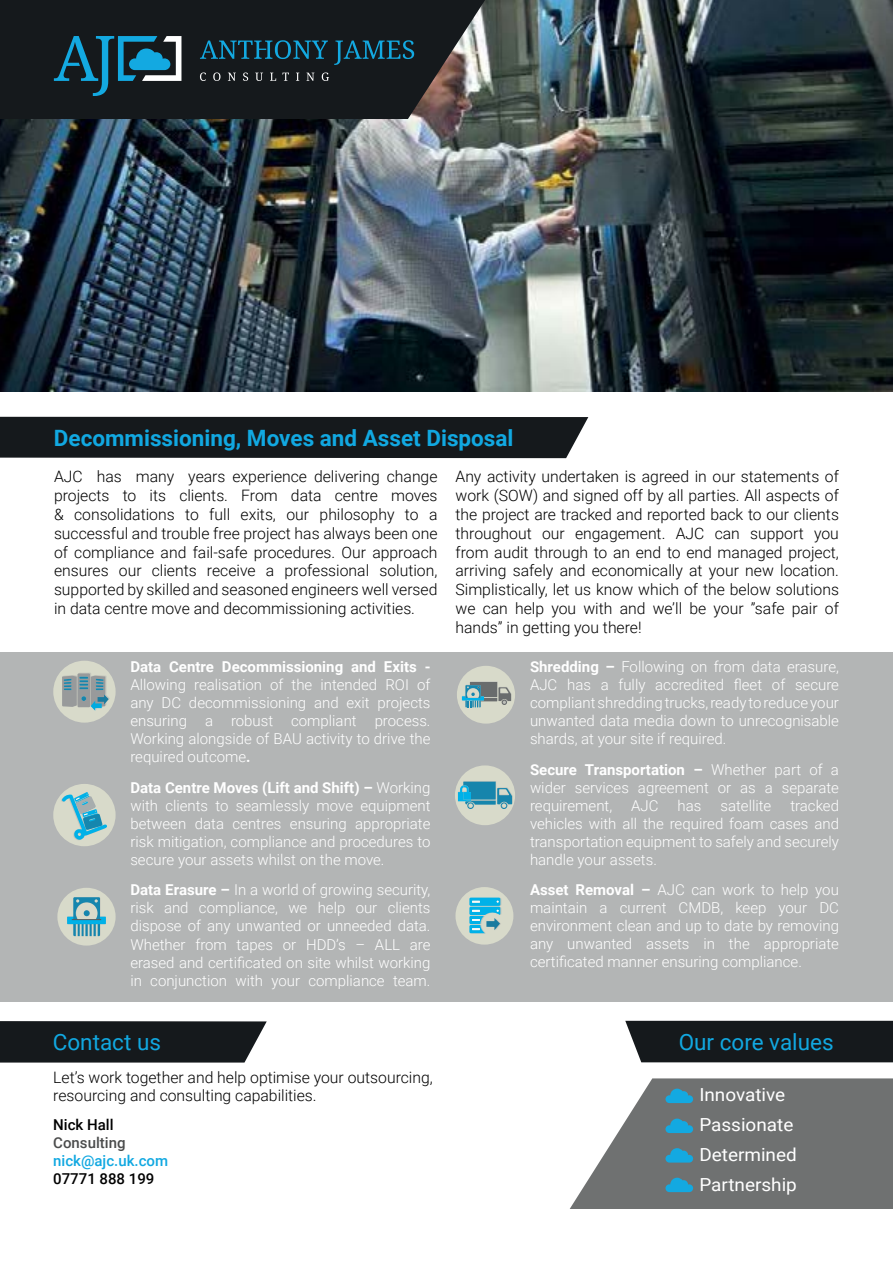
<style>
.page{position:relative;width:893px;height:1263px;background:#fff}
.page>*{position:absolute;margin:0;border:0;box-sizing:border-box;transform-origin:0 0}
.t1{font:700 22.5px "Roboto";color:#11a8e1}
.t2{font:22.5px "Roboto";color:#11a8e1}
.t3{font:18px "Roboto";color:#fff;scale:1.05 1}
.t4{font:300 15.75px/18.9px "Roboto";color:#000;text-align:justify}
.t5{font:300 15px/18px "Roboto";color:#fff;text-align:justify}
.t6{font:700 15px "Roboto";color:#fff}
.t7{font:500 15px "Roboto";color:#000}
.t8{font:500 15px "Roboto";color:#11a8e1}
.t9{font:500 15px "Roboto";color:#4b4c4c}
.s1{font-weight:700}
</style>
<div class="page">
<img style="left:0;top:0;width:893px;height:391px">
<svg style="left:0;top:0;width:485px;height:119px;background:#222426"></svg>
<svg style="left:200px;top:73px;width:6px;height:8px"></svg>
<svg style="left:213px;top:72px;width:7px;height:9px"></svg>
<svg style="left:228px;top:73px;width:8px;height:8px"></svg>
<svg style="left:243px;top:73px;width:5px;height:8px"></svg>
<svg style="left:255px;top:73px;width:8px;height:8px"></svg>
<svg style="left:270px;top:73px;width:6px;height:8px"></svg>
<svg style="left:282px;top:73px;width:7px;height:8px"></svg>
<svg style="left:296px;top:73px;width:3px;height:8px"></svg>
<svg style="left:306px;top:73px;width:8px;height:8px"></svg>
<svg style="left:322px;top:73px;width:7px;height:8px"></svg>
<svg style="left:54px;top:36px;width:127px;height:60px;background:#224f61"></svg>
<svg style="left:200px;top:40px;width:214px;height:25px;background:#143948"></svg>
<div style="left:0;top:417px;width:588px;height:41px;background:#15191c"></div>
<div style="left:0;top:652px;width:893px;height:349px;background:#b3b5b5"></div>
<div style="left:53px;top:784px;width:63px;height:62px;background:#d8daca;border-radius:50%"></div>
<svg style="left:61px;top:792px;width:46px;height:48px"></svg>
<div style="left:57px;top:888px;width:59px;height:57px;background:#d8daca;border-radius:50%"></div>
<svg style="left:67px;top:897px;width:39px;height:39px"></svg>
<div style="left:455px;top:765px;width:60px;height:60px;background:#d8daca;border-radius:50%"></div>
<svg style="left:458px;top:781px;width:55px;height:28px"></svg>
<div style="left:455px;top:887px;width:58px;height:58px;background:#d8daca;border-radius:50%"></div>
<svg style="left:469px;top:898px;width:32px;height:35px"></svg>
<div style="left:457px;top:666px;width:58px;height:58px;background:#d8daca;border-radius:50%"></div>
<svg style="left:462px;top:681px;width:49px;height:26px"></svg>
<div style="left:53px;top:661px;width:63px;height:62px;background:#d8daca;border-radius:50%"></div>
<svg style="left:62px;top:673px;width:48px;height:38px"></svg>
<div style="left:0;top:1021px;width:267px;height:41px;background:#15191c"></div>
<div style="left:625px;top:1021px;width:268px;height:41px;background:#15191c"></div>
<svg style="left:570px;top:1078px;width:323px;height:131px;background:#7f8486"></svg>
<h1 class="t1" style="left:54px;top:422px;width:461px">Decommissioning, Moves and Asset Disposal</h1>
<p class="t4" style="left:54px;top:466px;width:385px">AJC has many years experience delivering change projects to its clients. From data centre moves &amp; consolidations to full exits, our philosophy to a successful and trouble free project has always been one of compliance and fail-safe procedures. Our approach ensures our clients receive a professional solution, supported by skilled and seasoned engineers well versed in data centre move and decommissioning activities.</p>
<p class="t4" style="left:455px;top:466px;width:385px">Any activity undertaken is agreed in our statements of work (SOW) and signed off by all parties. All aspects of the project are tracked and reported back to our clients throughout our engagement. AJC can support you from audit through to an end to end managed project, arriving safely and economically at your new location.<br>Simplistically, let us know which of the below solutions we can help you with and we’ll be your ”safe pair of hands” in getting you there!</p>
<p class="t6" style="left:130px;top:656px;width:302px">Data Centre Decommissioning and Exits -</p>
<p class="t5" style="left:130px;top:675px;width:302px">Allowing realisation of the intended ROI of any DC decommissioning and exit projects ensuring a robust compliant process.<br>Working alongside of BAU activity to drive the required outcome<span class="s1">.</span></p>
<p class="t5" style="left:130px;top:778px;width:302px"><span class="s1">Data Centre Moves (Lift and Shift) –</span> Working with clients to seamlessly move equipment between data centres ensuring appropriate risk mitigation, compliance and procedures to secure your assets whilst on the move.</p>
<p class="t5" style="left:130px;top:880px;width:302px"><span class="s1">Data Erasure –</span> In a world of growing security, risk and compliance, we help our clients dispose of any unwanted or unneeded data.<br>Whether from tapes or HDD’s – ALL are erased and certificated on site whilst working in conjunction with your compliance team.</p>
<h1 class="t2" style="left:53px;top:1026px;width:110px">Contact us</h1>
<p class="t4" style="left:53px;top:1067px;width:381px">Let’s work together and help optimise your outsourcing, resourcing and consulting capabilities.</p>
<p class="t7" style="left:53px;top:1114px;width:62px">Nick Hall</p>
<p class="t9" style="left:53px;top:1132px;width:74px">Consulting</p>
<p class="t8" style="left:53px;top:1150px;width:116px">nick@ajc.uk.com</p>
<p class="t7" style="left:53px;top:1168px;width:103px">07771 888 199</p>
<p class="t5" style="left:530px;top:657px;width:310px"><span class="s1">Shredding –</span> Following on from data erasure, AJC has a fully accredited fleet of secure compliant shredding trucks, ready to reduce your unwanted data media down to unrecognisable shards, at your site if required.</p>
<p class="t5" style="left:530px;top:760px;width:310px"><span class="s1">Secure Transportation –</span> Whether part of a wider services agreement or as a separate requirement,</p>
<p class="t5" style="left:530px;top:796px;width:310px;text-indent:260px">tracked vehicles with all the required foam cases and transportation equipment to safely and securely handle your assets.</p>
<p class="t5" style="left:530px;top:880px;width:310px"><span class="s1">Asset Removal –</span> AJC can work to help you maintain a current CMDB, keep your DC environment clean and up to date by removing any unwanted assets in the appropriate certificated manner ensuring compliance.</p>
<p class="t5" style="left:631px;top:796px;width:29px">AJC</p>
<p class="t5" style="left:678px;top:796px;width:25px">has</p>
<p class="t5" style="left:720px;top:796px;width:52px">satellite</p>
<h1 class="t2" style="left:679px;top:1026px;width:156px">Our core values</h1>
<p class="t3" style="left:682px;top:1081px;width:100px">• Innovative</p>
<p class="t3" style="left:682px;top:1112px;width:107px">• Passionate</p>
<p class="t3" style="left:682px;top:1142px;width:111px">• Determined</p>
<p class="t3" style="left:682px;top:1172px;width:111px">• Partnership</p>
</div>
